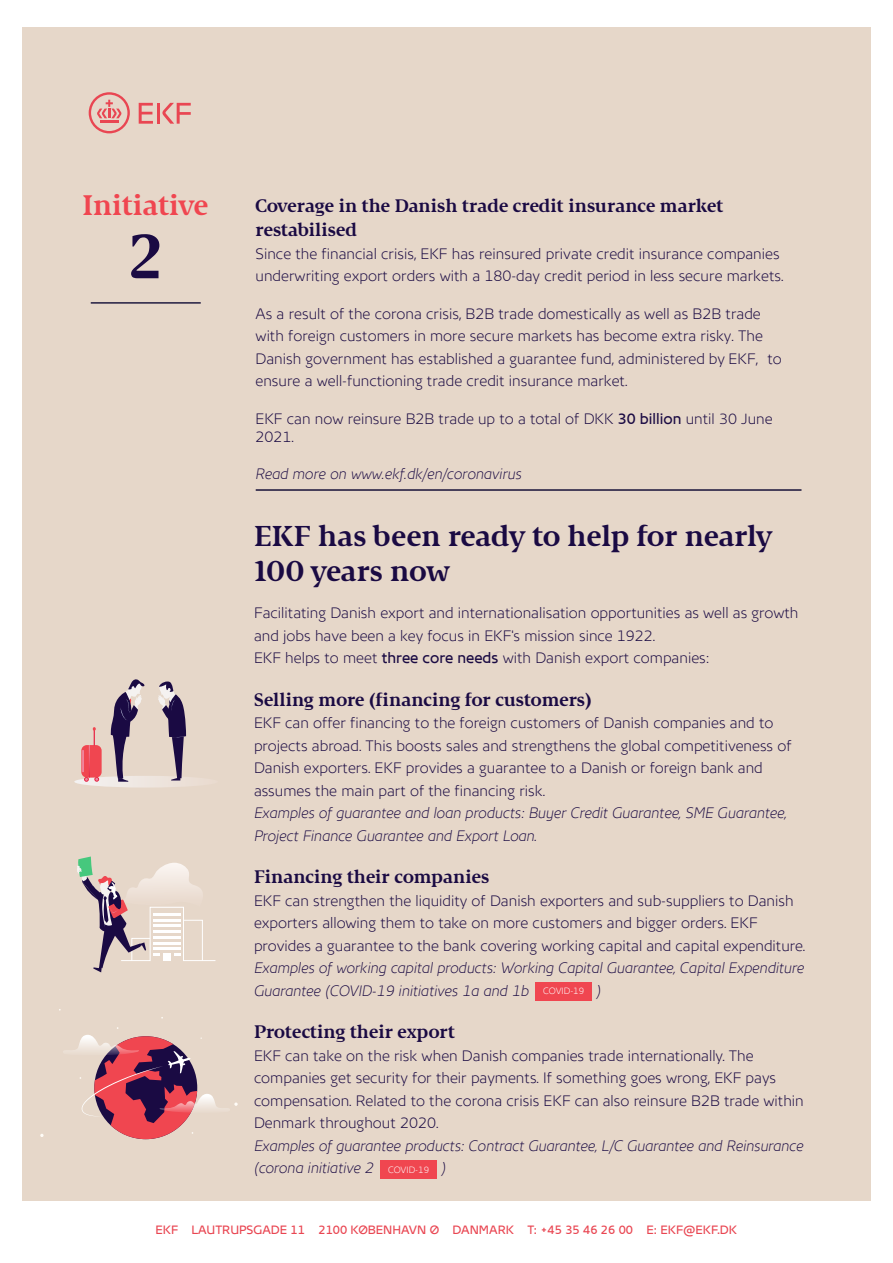
<style>
.page{position:relative;width:893px;height:1263px;background:#fff}
.page>*{position:absolute;margin:0;border:0;box-sizing:border-box;transform-origin:0 0}
.t1{font:700 62.1px "EKF Display Office";color:#1a0a43}
.t2{font:700 28.5px/34.2px "EKF Display Office";color:#1a0a43}
.t3{font:700 28.05px "EKF Display Office";color:#f04650}
.t4{font:700 18px/24px "EKF Display Office";color:#1a0a43}
.t5{font:300 15px/22.5px "EKF";color:#1a0a43}
.t6{font:italic 300 15px/22.5px "EKF";color:#1a0a43}
.t7{font:500 12px "EKF";color:#e94652}
.t8{font:300 9px "EKF";color:#fff}
.s1{font-weight:500}
.s2{font-family:"EKF Office"}
</style>
<div class="page">
<div style="left:22px;top:27px;width:848px;height:1173px;background:#e6d7c9"></div>
<hr style="left:256px;top:489px;width:545px;height:2px;background:#211b40">
<hr style="left:91px;top:302px;width:110px;height:2px;background:#211b40">
<svg style="left:74px;top:679px;width:123px;height:108px"></svg>
<svg style="left:77px;top:856px;width:139px;height:116px"></svg>
<div style="left:163px;top:953px;width:7px;height:8px;background:#fff"></div>
<div style="left:536px;top:982px;width:56px;height:18px;background:#f04650"></div>
<div style="left:381px;top:1160px;width:56px;height:19px;background:#f04650"></div>
<svg style="left:139px;top:103px;width:14px;height:21px"></svg>
<hr style="left:157px;top:103px;width:3px;height:21px;background:#e94652">
<svg style="left:162px;top:103px;width:29px;height:21px"></svg>
<svg style="left:89px;top:92px;width:41px;height:41px"></svg>
<svg style="left:63px;top:1035px;width:175px;height:105px"></svg>
<h3 class="t3" style="left:82px;top:189px;width:127px">Initiative</h3>
<h1 class="t1" style="left:129px;top:220px;width:34px">2</h1>
<p class="t4" style="left:256px;top:193px;width:469px">Coverage in the Danish trade credit insurance market restabilised</p>
<p class="t5" style="left:256px;top:243px;width:530px">Since the financial crisis, EKF has reinsured private credit insurance companies underwriting export orders with a 180-day credit period in less secure markets.</p>
<p class="t5" style="left:256px;top:303px;width:528px">As a result of the corona crisis, B2B trade domestically as well as B2B trade with foreign customers in more secure markets has become extra risky. The Danish government has established a guarantee fund, administered by EKF, to ensure a well-functioning trade credit insurance market.</p>
<p class="t5" style="left:256px;top:410px;width:519px;line-height:18px">EKF can now reinsure B2B trade up to a total of DKK <span class="s1">30 billion</span> <span class="s2">until 30 June<br></span>202<span class="s2">1</span>.</p>
<p class="t6" style="left:256px;top:463px;width:268px">Read more on www.ekf.dk/en/coronavirus</p>
<h2 class="t2" style="left:254px;top:519px;width:520px">EKF has been ready to help for nearly<br>100 years now</h2>
<p class="t5" style="left:254px;top:602px;width:546px">Facilitating Danish export and internationalisation opportunities as well as growth and jobs have been a key focus in EKF's mission since 1922.<br>EKF helps to meet <span class="s1">three core needs</span> with Danish export companies:</p>
<p class="t4" style="left:254px;top:687px;width:339px">Selling more (financing for customers)</p>
<p class="t5" style="left:254px;top:712px;width:539px">EKF can offer financing to the foreign customers of Danish companies and to projects abroad. This boosts sales and strengthens the global competitiveness of Danish exporters. EKF provides a guarantee to a Danish or foreign bank and assumes the main part of the financing risk.</p>
<p class="t6" style="left:254px;top:802px;width:535px">Examples of guarantee and loan products: Buyer Credit Guarantee, SME Guarantee,<br>Project Finance Guarantee and Export Loan.</p>
<p class="t4" style="left:254px;top:865px;width:237px">Financing their companies</p>
<p class="t5" style="left:254px;top:890px;width:553px">EKF can strengthen the liquidity of Danish exporters and sub-suppliers to Danish exporters allowing them to take on more customers and bigger orders. EKF provides a guarantee to the bank covering working capital and capital expenditure.</p>
<p class="t6" style="left:254px;top:957px;width:552px">Examples of working capital products: Working Capital Guarantee, Capital Expenditure<br>Guarantee (COVID-19 initiatives 1a and 1b</p>
<p class="t6" style="left:596px;top:979px;width:6px">)</p>
<p class="t8" style="left:543px;top:986px;width:42px">COVID-19</p>
<p class="t4" style="left:254px;top:1020px;width:203px">Protecting their export</p>
<p class="t5" style="left:254px;top:1045px;width:551px">EKF can take on the risk when Danish companies trade internationally. The companies get security for their payments. If something goes wrong, EKF pays compensation. Related to the corona crisis EKF can also reinsure B2B trade within Denmark throughout 2020.</p>
<p class="t6" style="left:254px;top:1134px;width:551px">Examples of guarantee products: Contract Guarantee, L/C Guarantee and Reinsurance (corona initiative 2</p>
<p class="t6" style="left:441px;top:1157px;width:6px">)</p>
<p class="t8" style="left:388px;top:1165px;width:42px">COVID-19</p>
<p class="t7" style="left:155px;top:1223px;width:583px">EKF LAUTRUPSGADE 11 2100 KØBENHAVN Ø DANMARK T: +45 35 46 26 00 E: EKF@EKF.DK</p>
</div>
